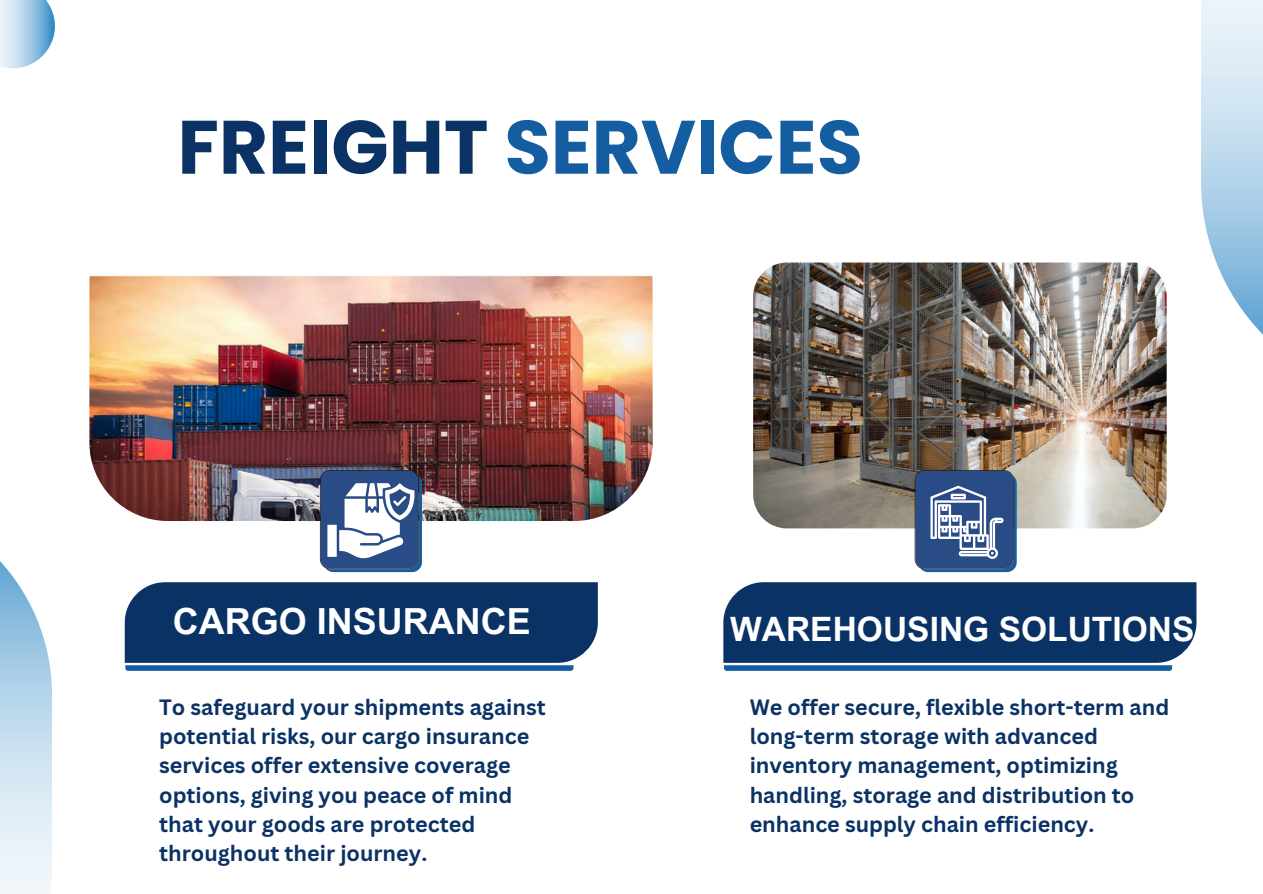
<style>
.page{position:relative;width:1263px;height:894px;background:#fff}
.page>*{position:absolute;margin:0;border:0;box-sizing:border-box;transform-origin:0 0}
.t1{font:700 75.45px "Poppins";color:#145da0}
.t2{font:700 36px "Arial MT Pro";color:#fff}
.t3{font:700 33.6px "Arial MT Pro";color:#fff}
.t4{font:700 21.6px/29.2px "Canva Sans";color:#0a3265}
.s1{color:#0a3265}
</style>
<div class="page">
<img style="left:1201px;top:0;width:62px;height:335px">
<img style="left:0;top:561px;width:52px;height:332px">
<img style="left:0;top:0;width:55px;height:68px">
<svg style="left:125px;top:582px;width:473px;height:88px;background:#163e6f"></svg>
<svg style="left:598px;top:483px;width:44px;height:35px"></svg>
<img style="left:89px;top:204px;width:564px;height:317px;border-radius:79px">
<svg style="left:320px;top:470px;width:102px;height:102px"></svg>
<img style="left:753px;top:262px;width:414px;height:266px">
<svg style="left:723px;top:582px;width:473px;height:88px;background:#163e6f"></svg>
<svg style="left:915px;top:470px;width:177px;height:102px"></svg>
<p class="t1" style="left:178px;top:94px;width:687px"><span class="s1">FREIGHT</span> SERVICES</p>
<p class="t2" style="left:173px;top:608px;width:359px">CARGO INSURANCE</p>
<p class="t3" style="left:730px;top:616px;width:466px">WAREHOUSING SOLUTIONS</p>
<p class="t4" style="left:159px;top:691px;width:388px">To safeguard your shipments against potential risks, our cargo insurance services offer extensive coverage options, giving you peace of mind that your goods are protected throughout their journey.</p>
<p class="t4" style="left:750px;top:691px;width:421px">We offer secure, flexible short-term and long-term storage with advanced inventory management, optimizing handling, storage and distribution to enhance supply chain efficiency.</p>
</div>
